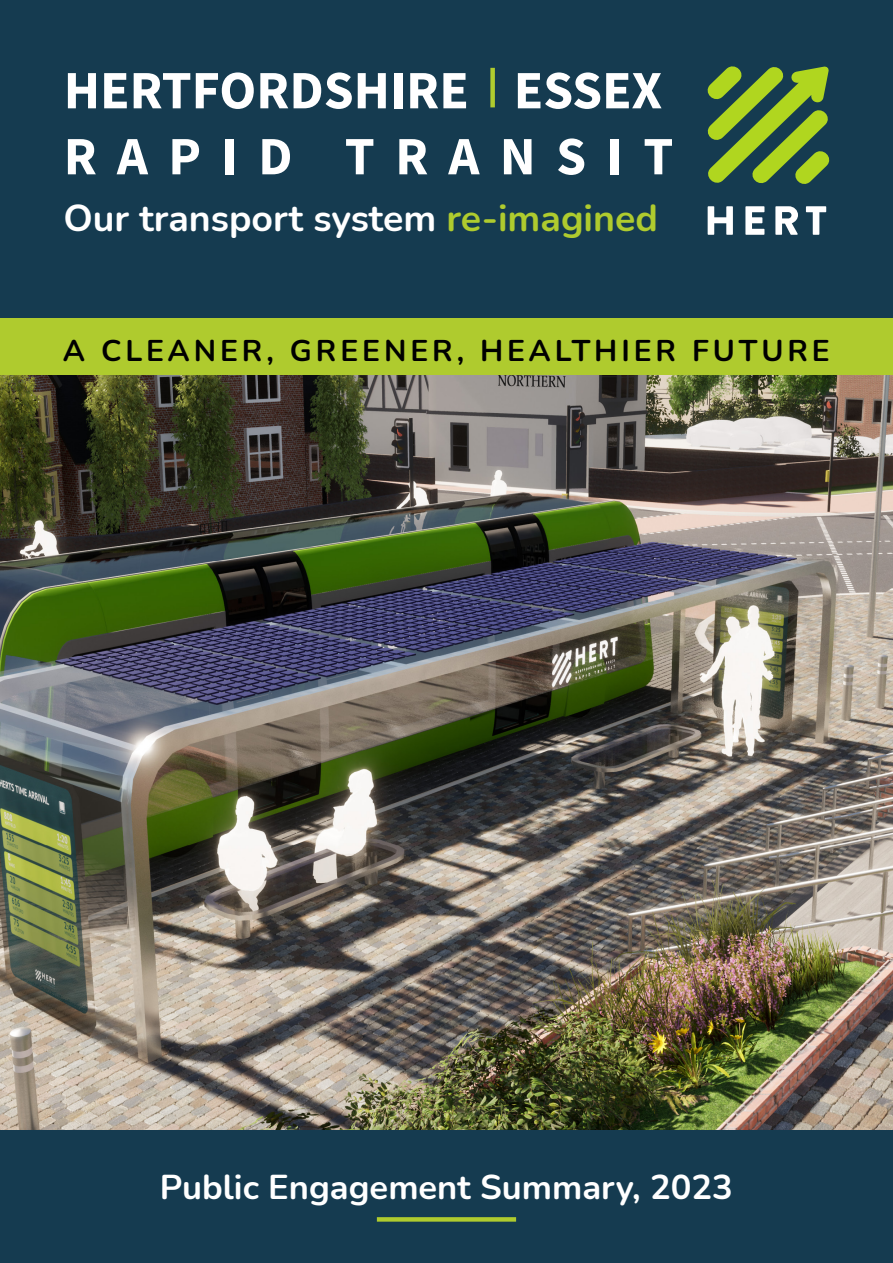
<style>
.page{position:relative;width:893px;height:1263px;background:#153b50}
.page>*{position:absolute;margin:0;border:0;box-sizing:border-box;transform-origin:0 0}
.t1{font:700 54px/66px "Source Sans Pro";color:#fff}
.t2{font:700 37.5px "Nunito";color:#fff}
.t3{font:700 34.5px "Nunito";color:#fff}
.t4{font:700 30px "Nunito";letter-spacing:.13em;color:#000}
.s1{color:#afcb2e}
</style>
<div class="page">
<div style="left:0;top:318px;width:893px;height:58px;background:#afcb2e"></div>
<img style="left:0;top:376px;width:893px;height:753px">
<svg style="left:707px;top:66px;width:123px;height:118px"></svg>
<svg style="left:708px;top:206px;width:25px;height:29px"></svg>
<svg style="left:745px;top:206px;width:19px;height:29px"></svg>
<svg style="left:775px;top:206px;width:23px;height:29px"></svg>
<svg style="left:806px;top:206px;width:20px;height:29px"></svg>
<div style="left:377px;top:1217px;width:139px;height:5px;background:#afcb2e"></div>
<div style="left:490px;top:68px;width:5px;height:39px;background:#afcb2e"></div>
<h1 class="t1" style="left:64px;top:59px;width:611px">HERTFORDSHIRE ESSEX<br>RAPID TRANSIT</h1>
<p class="t2" style="left:63px;top:191px;width:596px">Our transport system <span class="s1">re-imagined</span></p>
<p class="t4" style="left:63px;top:329px;width:768px">A CLEANER, GREENER, HEALTHIER FUTURE</p>
<p class="t3" style="left:160px;top:1163px;width:574px">Public Engagement Summary, 2023</p>
</div>
